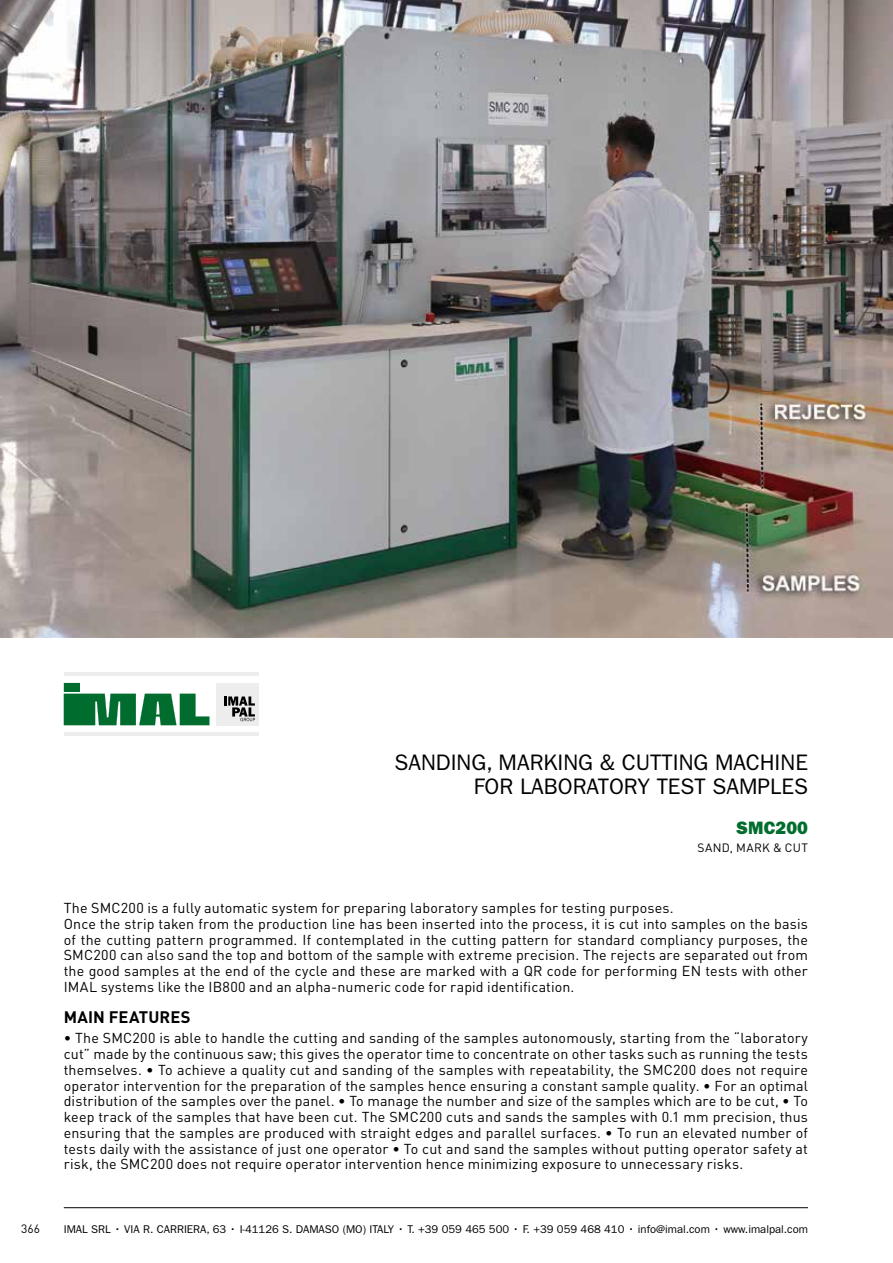
<style>
.page{position:relative;width:893px;height:1263px;background:#fff}
.page>*{position:absolute;margin:0;border:0;box-sizing:border-box;transform-origin:0 0}
.t1{font:22.5px/24px "Franklin Gothic";color:#000;text-align:right}
.t2{font:800 18px "Franklin Gothic";color:#006d2e}
.t3{font:700 16.5px "DIN";letter-spacing:.01em;color:#000}
.t4{font:14.25px/15.8px "DIN";letter-spacing:.01em;color:#000}
.t5{font:12px "DIN";letter-spacing:.025em;color:#000}
.t6{font:11.25px "Franklin Gothic";color:#000}
</style>
<div class="page">
<hr style="left:892px;top:0;width:1px;height:1263px;background:#ededed">
<div style="left:217px;top:683px;width:42px;height:42px;background:#ededed"></div>
<svg style="left:224px;top:696px;width:31px;height:25px"></svg>
<svg style="left:64px;top:683px;width:145px;height:42px"></svg>
<hr style="left:64px;top:672px;width:194px;height:4px;background:#ededed">
<hr style="left:64px;top:732px;width:194px;height:4px;background:#ededed">
<hr style="left:64px;top:1207px;width:744px;height:1px;background:#000">
<img style="left:1px;top:0;width:892px;height:638px">
<hr style="left:0;top:0;width:1px;height:1219px;background:#ededed">
<p class="t5" style="left:21px;top:1221px;width:20px">366</p>
<h1 class="t1" style="left:394px;top:751px;width:415px">SANDING, MARKING &amp; CUTTING MACHINE<br>FOR LABORATORY TEST SAMPLES</h1>
<p class="t2" style="left:736px;top:817px;width:73px">SMC200</p>
<p class="t5" style="left:698px;top:840px;width:112px">SAND, MARK &amp; CUT</p>
<p class="t4" style="left:64px;top:900px;width:746px">The SMC200 is a fully automatic system for preparing laboratory samples for testing purposes.<br>Once the strip taken from the production line has been inserted into the process, it is cut into samples on the basis of the cutting pattern programmed. If contemplated in the cutting pattern for standard compliancy purposes, the SMC200 can also sand the top and bottom of the sample with extreme precision. The rejects are separated out from the good samples at the end of the cycle and these are marked with a QR code for performing EN tests with other IMAL systems like the IB800 and an alpha-numeric code for rapid identification.</p>
<p class="t3" style="left:64px;top:1007px;width:128px">MAIN FEATURES</p>
<p class="t4" style="left:64px;top:1030px;width:746px;text-align:justify">• The SMC200 is able to handle the cutting and sanding of the samples autonomously, starting from the “laboratory cut” made by the continuous saw; this gives the operator time to concentrate on other tasks such as running the tests themselves. • To achieve a quality cut and sanding of the samples with repeatability, the SMC200 does not require operator intervention for the preparation of the samples hence ensuring a constant sample quality. • For an optimal distribution of the samples over the panel. • To manage the number and size of the samples which are to be cut, • To keep track of the samples that have been cut. The SMC200 cuts and sands the samples with 0.1 mm precision, thus ensuring that the samples are produced with straight edges and parallel surfaces. • To run an elevated number of tests daily with the assistance of just one operator • To cut and sand the samples without putting operator safety at risk, the SMC200 does not require operator intervention hence minimizing exposure to unnecessary risks.</p>
<p class="t6" style="left:64px;top:1223px;width:746px">IMAL SRL • VIA R. CARRIERA, 63 • I-41126 S. DAMASO (MO) ITALY • T. +39 059 465 500 • F. +39 059 468 410 • info@imal.com • www.imalpal.com</p>
</div>
